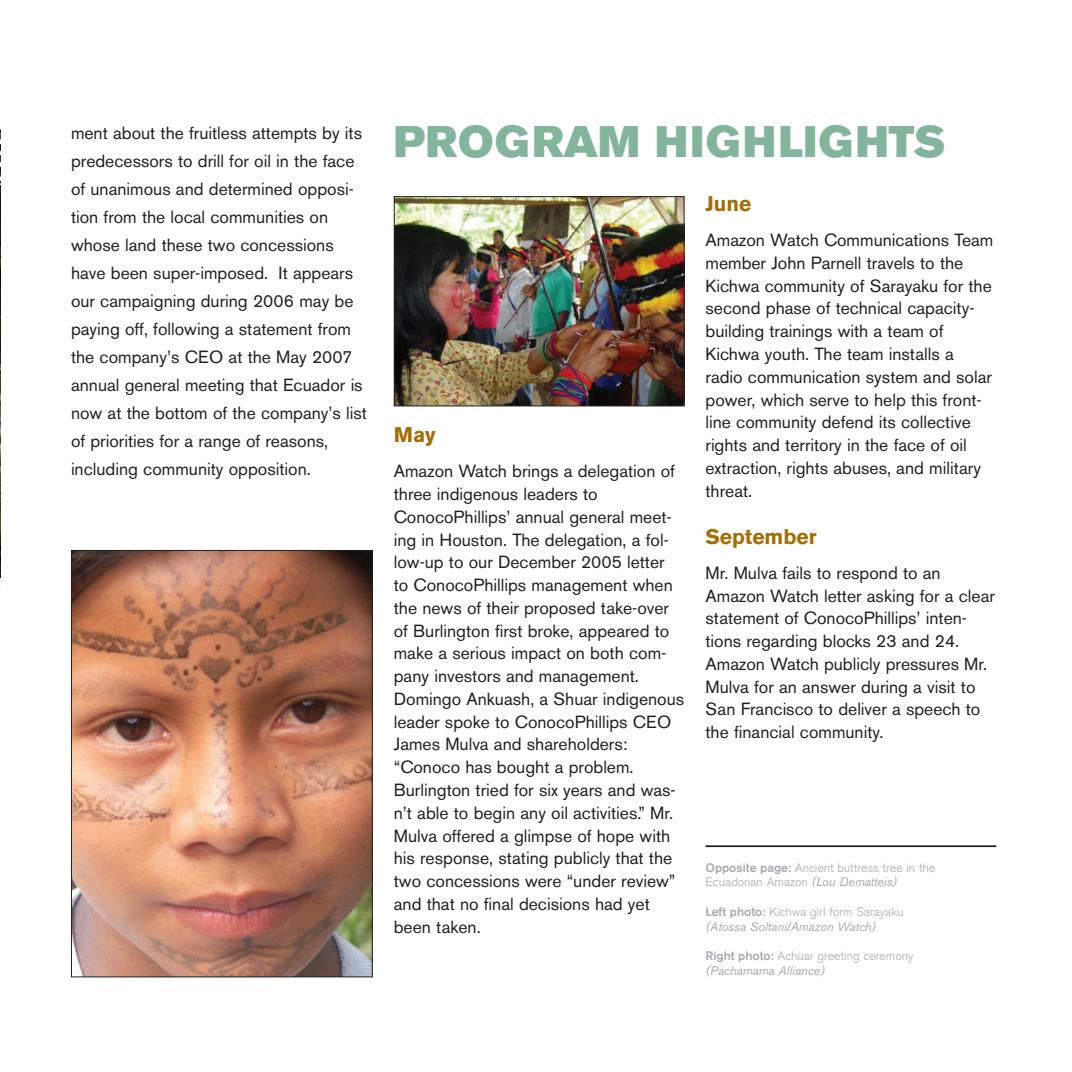
<style>
.page{position:relative;width:1072px;height:1072px;background:#fff}
.page>*{position:absolute;margin:0;border:0;box-sizing:border-box;transform-origin:0 0}
.t1{font:43.75px "Akzidenz Grotesk BE Super";letter-spacing:.03em;color:#83b59c}
.t2{font:700 21px "Akzidenz Grotesk BE";color:#a46d05}
.t3{font:17.5px/22.8px "Akzidenz Grotesk BE";color:#231f20}
.t4{font:300 12.25px/14.7px "Akzidenz Grotesk BE";color:#a8a9ad}
.t5{font:italic 12.25px/14.7px "Akzidenz Grotesk BE";color:#a8a9ad}
.s1{font-weight:500}
.s2{font-weight:400;font-style:italic}
.s3{font-weight:500;font-style:normal}
.s4{font-weight:300;font-style:normal}
</style>
<div class="page">
<img style="left:0;top:129px;width:997px;height:849px">
<p class="t3" style="left:71px;top:120px;width:297px;line-height:28px">ment about the fruitless attempts by its predecessors to drill for oil in the face of unanimous and determined opposi&shy;tion from the local communities on whose land these two concessions have been super-imposed. It appears our campaigning during 2006 may be paying off, following a statement from the company’s CEO at the May 2007 annual general meeting that Ecuador is now at the bottom of the company’s list of priorities for a range of reasons, including community opposition.</p>
<h1 class="t1" style="left:393px;top:126px;width:553px">PROGRAM HIGHLIGHTS</h1>
<p class="t2" style="left:393px;top:427px;width:43px">May</p>
<p class="t3" style="left:393px;top:461px;width:292px">Amazon Watch brings a delegation of three indigenous leaders to ConocoPhillips’ annual general meet&shy;ing in Houston. The delegation, a fol&shy;low-up to our December 2005 letter<br>to ConocoPhillips management when the news of their proposed take-over of Burlington first broke, appeared to make a serious impact on both com&shy;pany investors and management.<br>Domingo Ankuash, a Shuar indigenous leader spoke to ConocoPhillips CEO James Mulva and shareholders: “Conoco has bought a problem.<br>Burlington tried for six years and was&shy;n’t able to begin any oil activities.” Mr.<br>Mulva offered a glimpse of hope with his response, stating publicly that the two concessions were “under review” and that no final decisions had yet been taken.</p>
<p class="t2" style="left:705px;top:196px;width:47px">June</p>
<p class="t3" style="left:705px;top:230px;width:289px">Amazon Watch Communications Team member John Parnell travels to the Kichwa community of Sarayaku for the second phase of technical capacity&shy;building trainings with a team of Kichwa youth. The team installs a radio communication system and solar power, which serve to help this front&shy;line community defend its collective rights and territory in the face of oil extraction, rights abuses, and military threat.</p>
<p class="t2" style="left:705px;top:529px;width:113px">September</p>
<p class="t3" style="left:705px;top:563px;width:291px">Mr. Mulva fails to respond to an Amazon Watch letter asking for a clear statement of ConocoPhillips’ inten&shy;tions regarding blocks 23 and 24.<br>Amazon Watch publicly pressures Mr.<br>Mulva for an answer during a visit to San Francisco to deliver a speech to the financial community.</p>
<p class="t4" style="left:705px;top:861px;width:231px"><span class="s1">Opposite page:</span> Ancient buttress tree in the<br>Ecuadorian Amazon <span class="s2">(Lou Dematteis)</span></p>
<p class="t5" style="left:705px;top:905px;width:200px"><span class="s3">Left photo:</span> <span class="s4">Kichwa girl form Sarayaku </span>(Atossa Soltani/Amazon Watch)</p>
<p class="t4" style="left:705px;top:949px;width:209px"><span class="s1">Right photo:</span> Achuar greeting ceremony <span class="s2">(Pachamama Alliance)</span></p>
</div>
